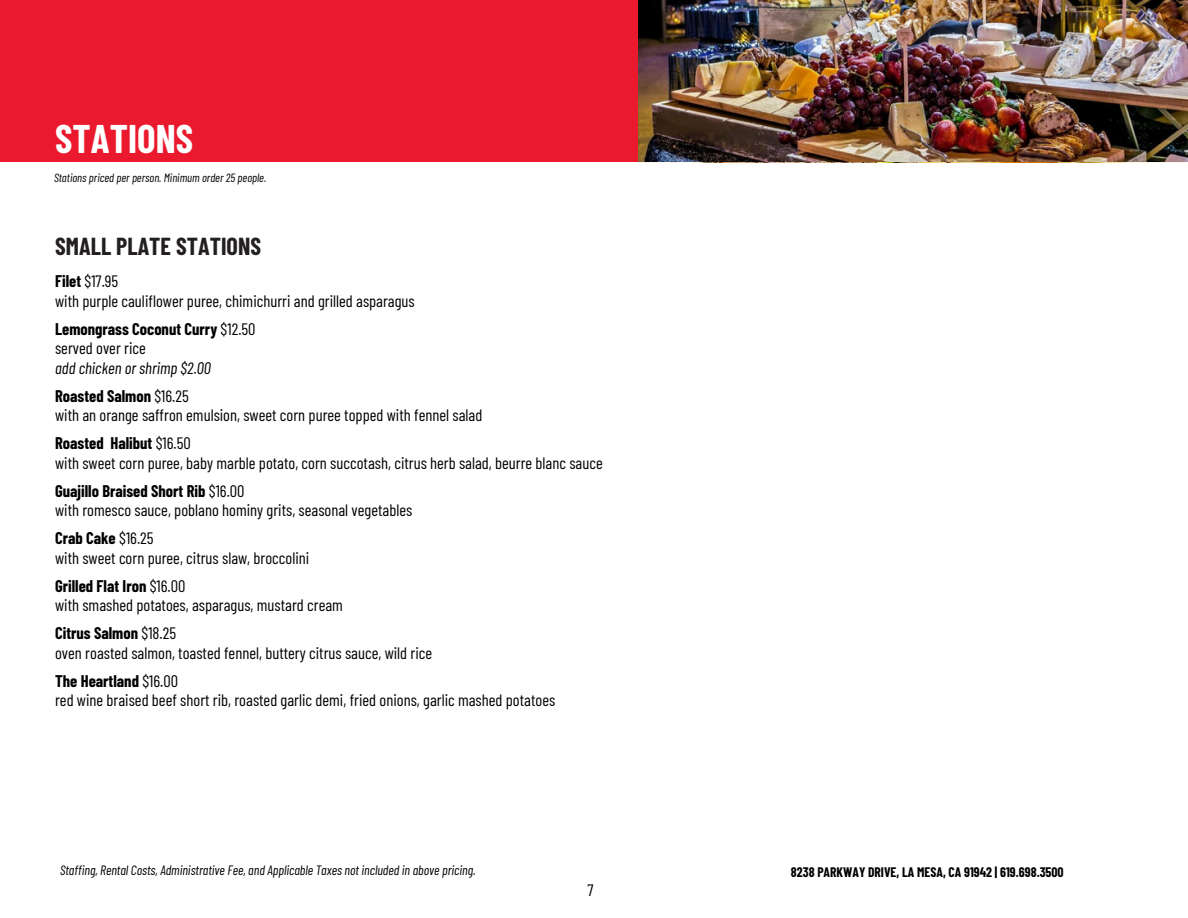
<style>
.page{position:relative;width:1188px;height:918px;background:#fff}
.page>*{position:absolute;margin:0;border:0;box-sizing:border-box;transform-origin:0 0}
.t1{font:700 39px "Barlow Condensed";color:#fff}
.t2{font:700 24px "Barlow Condensed";color:#231f20}
.t3{font:16.5px/19.4px "Barlow Condensed";color:#000}
.t4{font:italic 16.5px/19.4px "Barlow Condensed";color:#000}
.t5{font:italic 13.5px "Barlow Condensed";color:#000}
.t6{font:700 13.5px "Barlow Condensed";color:#000}
.t7{font:italic 12px "Barlow Condensed";color:#000}
.s1{font-weight:700}
.s2{font-weight:700;font-style:normal}
.s3{font-style:normal}
</style>
<div class="page">
<div style="left:0;top:0;width:639px;height:162px;background:#eb192d"></div>
<img style="left:639px;top:0;width:549px;height:162px">
<h3 class="t1" style="left:55px;top:114px;width:140px">STATIONS</h3>
<p class="t7" style="left:54px;top:170px;width:214px">Stations priced per person. Minimum order 25 people.</p>
<h5 class="t2" style="left:55px;top:231px;width:207px">SMALL PLATE STATIONS</h5>
<p class="t3" style="left:55px;top:271px;width:361px"><span class="s1">Filet</span> $17.95<br>with purple cauliflower puree, chimichurri and grilled asparagus</p>
<h2 class="t4" style="left:55px;top:319px;width:202px"><span class="s2">Lemongrass Coconut Curry</span> <span class="s3">$12.50 served over rice<br></span>add chicken or shrimp $2.00</h2>
<h3 class="t3" style="left:55px;top:386px;width:429px"><span class="s1">Roasted Salmon</span> $16.25<br>with an orange saffron emulsion, sweet corn puree topped with fennel salad</h3>
<h3 class="t3" style="left:55px;top:433px;width:549px"><span class="s1">Roasted Halibut</span> $16.50<br>with sweet corn puree, baby marble potato, corn succotash, citrus herb salad, beurre blanc sauce</h3>
<h3 class="t3" style="left:55px;top:481px;width:359px"><span class="s1">Guajillo Braised Short Rib</span> $16.00<br>with romesco sauce, poblano hominy grits, seasonal vegetables</h3>
<h3 class="t3" style="left:55px;top:528px;width:256px"><span class="s1">Crab Cake</span> $16.25<br>with sweet corn puree, citrus slaw, broccolini</h3>
<h3 class="t3" style="left:55px;top:576px;width:289px"><span class="s1">Grilled Flat Iron</span> $16.00<br>with smashed potatoes, asparagus, mustard cream</h3>
<h3 class="t3" style="left:55px;top:623px;width:379px"><span class="s1">Citrus Salmon</span> $18.25<br>oven roasted salmon, toasted fennel, buttery citrus sauce, wild rice</h3>
<h3 class="t3" style="left:55px;top:671px;width:502px"><span class="s1">The Heartland</span> $16.00<br>red wine braised beef short rib, roasted garlic demi, fried onions, garlic mashed potatoes</h3>
<h1 class="t5" style="left:60px;top:862px;width:417px">Staffing, Rental Costs, Administrative Fee, and Applicable Taxes not included in above pricing.</h1>
<p class="t6" style="left:791px;top:863px;width:274px">8238 PARKWAY DRIVE, LA MESA, CA 91942 | 619.698.3500</p>
<h3 class="t3" style="left:587px;top:880px;width:8px">7</h3>
</div>
